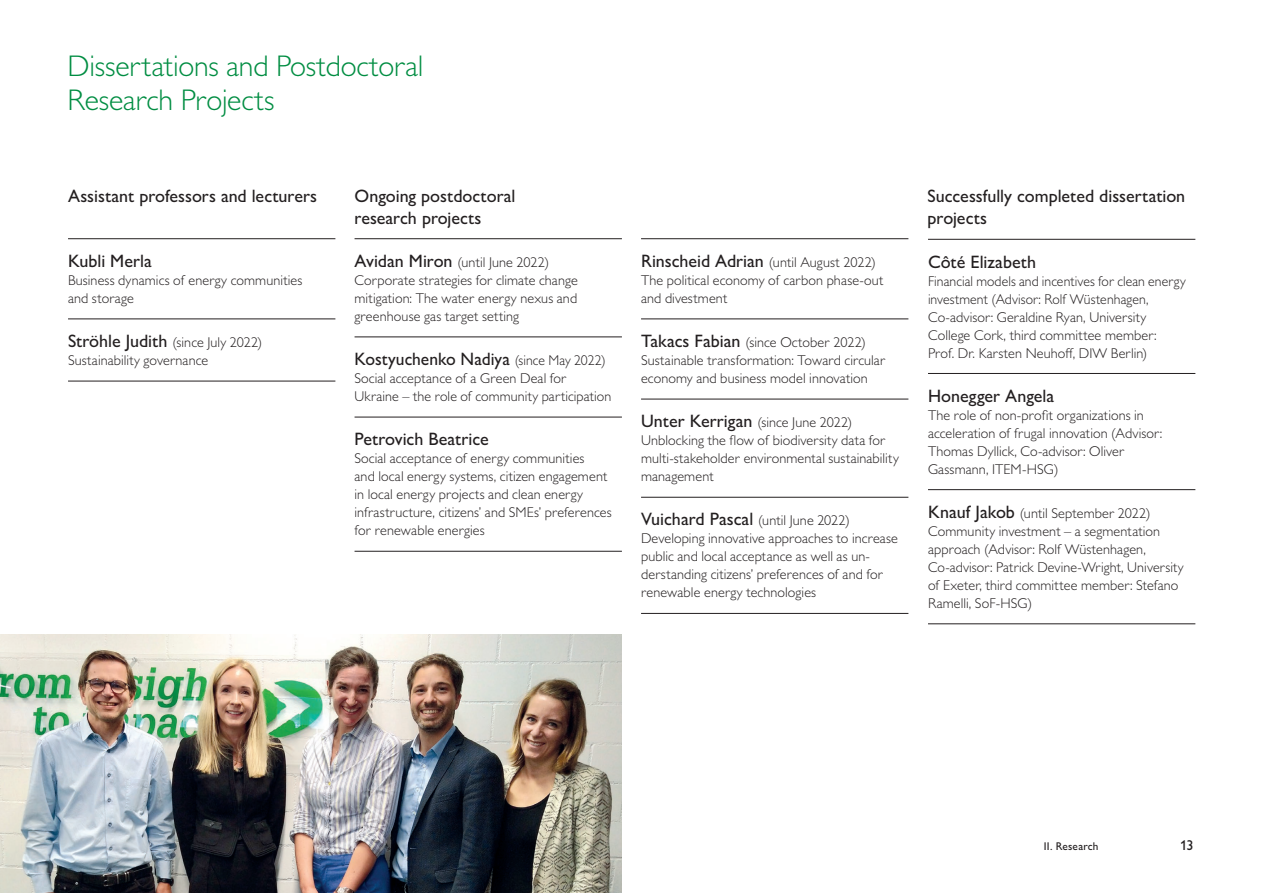
<style>
.page{position:relative;width:1263px;height:893px;background:#fff}
.page>*{position:absolute;margin:0;border:0;box-sizing:border-box;transform-origin:0 0}
.Title_20_Green{font:300 30px/33.8px "Gill Sans MT Pro";letter-spacing:-.005em;color:#008d42}
.Subtitle_12{font:500 18px/21.8px "Gill Sans MT Pro";color:#231f20}
.Table_Title_Left_12{font:500 18px "Gill Sans MT Pro";color:#231f20}
.Table_Title_Left_9_5{font:300 14.25px/18px "Gill Sans MT Pro";letter-spacing:.005em;color:#231f20}
.Table_Title_Left_12-2{font:300 14.25px "Gill Sans MT Pro";letter-spacing:.005em;color:#231f20}
.t1{font:500 14.25px "Gill Sans MT Pro";color:#231f20}
.Subtitle_7_5{font:500 11.25px "Gill Sans MT Pro";letter-spacing:.02em;color:#231f20}
.s1{font-weight:500;font-size:18px}
.s2{font-weight:300;font-size:14.25px}
</style>
<div class="page">
<hr style="left:928px;top:239px;width:267px;height:1px;background:#231f20">
<hr style="left:928px;top:373px;width:267px;height:1px;background:#231f20">
<hr style="left:928px;top:489px;width:267px;height:1px;background:#231f20">
<hr style="left:928px;top:623px;width:267px;height:1px;background:#231f20">
<hr style="left:355px;top:238px;width:267px;height:1px;background:#231f20">
<hr style="left:355px;top:336px;width:267px;height:1px;background:#231f20">
<hr style="left:355px;top:417px;width:267px;height:1px;background:#231f20">
<hr style="left:355px;top:551px;width:267px;height:1px;background:#231f20">
<hr style="left:68px;top:238px;width:267px;height:1px;background:#231f20">
<hr style="left:68px;top:318px;width:267px;height:1px;background:#231f20">
<hr style="left:68px;top:381px;width:267px;height:1px;background:#231f20">
<img style="left:0;top:634px;width:622px;height:259px">
<hr style="left:641px;top:238px;width:267px;height:1px;background:#231f20">
<hr style="left:641px;top:318px;width:267px;height:1px;background:#231f20">
<hr style="left:641px;top:399px;width:267px;height:1px;background:#231f20">
<hr style="left:641px;top:497px;width:267px;height:1px;background:#231f20">
<hr style="left:641px;top:613px;width:267px;height:1px;background:#231f20">
<p class="Title_20_Green" style="left:68px;top:49px;width:357px">Dissertations and Postdoctoral<br>Research Projects</p>
<p class="Subtitle_12" style="left:68px;top:185px;width:251px">Assistant professors and lecturers</p>
<p class="Subtitle_12" style="left:355px;top:185px;width:162px">Ongoing postdoctoral research projects</p>
<p class="Subtitle_12" style="left:927px;top:185px;width:259px">Successfully completed dissertation projects</p>
<p class="Table_Title_Left_12" style="left:68px;top:250px;width:85px">Kubli Merla</p>
<p class="Table_Title_Left_9_5" style="left:68px;top:271px;width:236px">Business dynamics of energy communities and storage</p>
<p class="Table_Title_Left_12-2" style="left:68px;top:334px;width:196px"><span class="s1">Ströhle Judith</span> (since July 2022)</p>
<p class="Table_Title_Left_9_5" style="left:68px;top:351px;width:142px">Sustainability governance</p>
<p class="Table_Title_Left_12-2" style="left:355px;top:254px;width:196px"><span class="s1">Avidan Miron</span> (until June 2022)</p>
<p class="Table_Title_Left_9_5" style="left:355px;top:271px;width:225px;text-align:justify">Corporate strategies for climate change mitigation: The water energy nexus and greenhouse gas target setting</p>
<p class="Table_Title_Left_12" style="left:355px;top:348px;width:253px">Kostyuchenko Nadiya <span class="s2">(since May 2022)</span></p>
<p class="Table_Title_Left_9_5" style="left:355px;top:369px;width:258px">Social acceptance of a Green Deal for<br>Ukraine – the role of community participation</p>
<p class="Table_Title_Left_12" style="left:355px;top:428px;width:136px">Petrovich Beatrice</p>
<p class="Table_Title_Left_9_5" style="left:355px;top:449px;width:259px">Social acceptance of energy communities<br>and local energy systems, citizen engagement in local energy projects and clean energy infrastructure, citizens’ and SMEs’ preferences for renewable energies</p>
<p class="Table_Title_Left_12-2" style="left:641px;top:254px;width:236px"><span class="s1">Rinscheid Adrian</span> (until August 2022)</p>
<p class="Table_Title_Left_9_5" style="left:641px;top:271px;width:244px">The political economy of carbon phase-out and divestment</p>
<p class="Table_Title_Left_12-2" style="left:641px;top:334px;width:226px"><span class="s1">Takacs Fabian</span> (since October 2022)</p>
<p class="Table_Title_Left_9_5" style="left:641px;top:351px;width:246px">Sustainable transformation: Toward circular economy and business model innovation</p>
<p class="Table_Title_Left_12-2" style="left:641px;top:414px;width:213px"><span class="s1">Unter Kerrigan</span> (since June 2022)</p>
<p class="Table_Title_Left_9_5" style="left:641px;top:431px;width:259px">Unblocking the flow of biodiversity data for multi-stakeholder environmental sustainability management</p>
<p class="Table_Title_Left_12-2" style="left:641px;top:512px;width:210px"><span class="s1">Vuichard Pascal</span> (until June 2022)</p>
<p class="Table_Title_Left_9_5" style="left:641px;top:529px;width:258px">Developing innovative approaches to increase public and local acceptance as well as un&shy;derstanding citizens’ preferences of and for renewable energy technologies</p>
<p class="Table_Title_Left_12" style="left:928px;top:251px;width:109px">Côté Elizabeth</p>
<p class="Table_Title_Left_9_5" style="left:928px;top:271px;width:259px">Financial models and incentives for clean energy investment (Advisor: Rolf Wüstenhagen, Co-advisor: Geraldine Ryan, University College Cork, third committee member:<br>Prof. Dr. Karsten Neuhoff, DIW Berlin)</p>
<p class="Table_Title_Left_12" style="left:928px;top:385px;width:128px">Honegger Angela</p>
<p class="Table_Title_Left_9_5" style="left:928px;top:406px;width:236px">The role of non-profit organizations in acceleration of frugal innovation (Advisor:<br>Thomas Dyllick, Co-advisor: Oliver Gassmann, ITEM-HSG)</p>
<p class="Table_Title_Left_12-2" style="left:928px;top:504px;width:224px"><span class="s1">Knauf Jakob</span> (until September 2022)</p>
<p class="Table_Title_Left_9_5" style="left:928px;top:522px;width:257px">Community investment – a segmentation approach (Advisor: Rolf Wüstenhagen, Co-advisor: Patrick Devine-Wright, University of Exeter, third committee member: Stefano Ramelli, SoF-HSG)</p>
<p class="Subtitle_7_5" style="left:1044px;top:840px;width:56px">II. Research</p>
<p class="t1" style="left:1180px;top:837px;width:15px">13</p>
</div>
